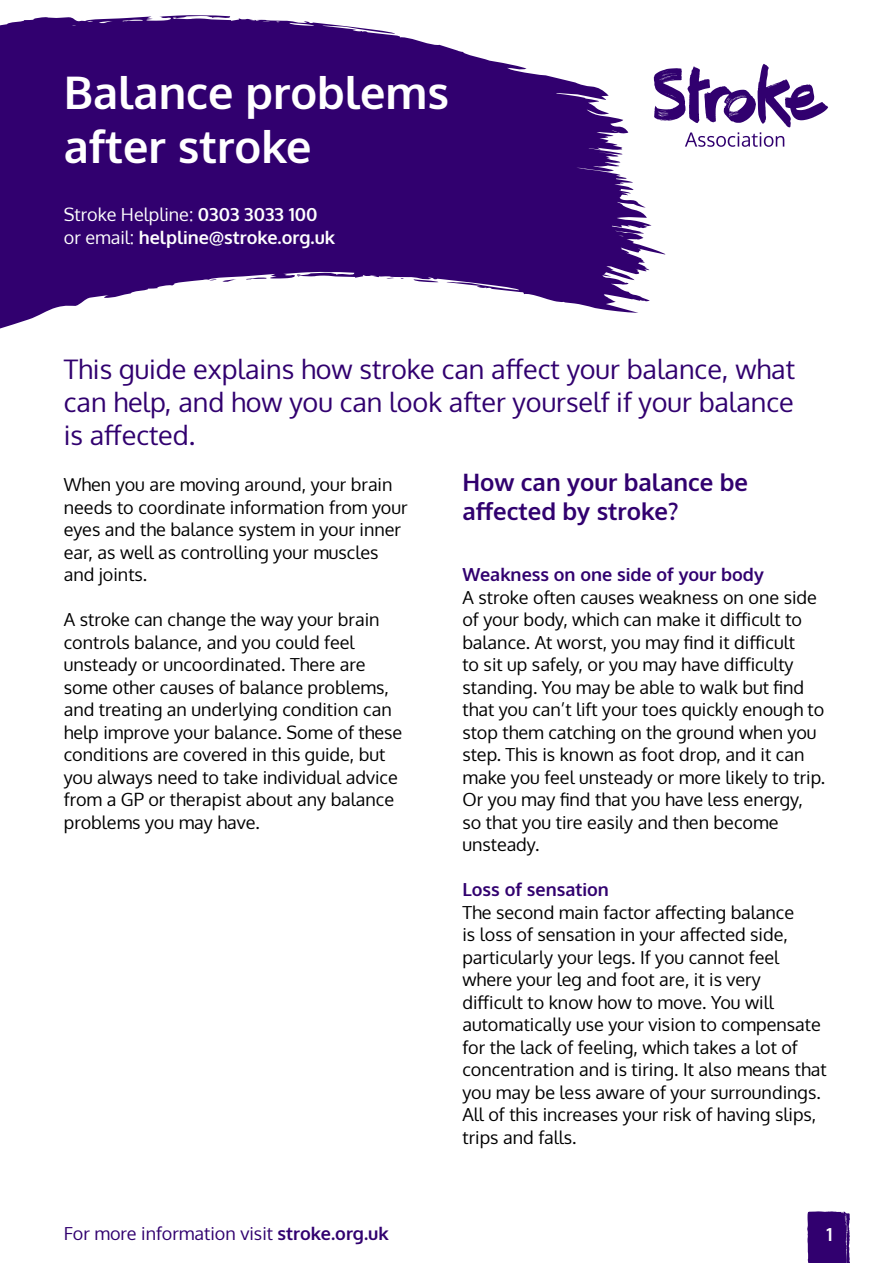
<style>
.page{position:relative;width:893px;height:1263px;background:#fff}
.page>*{position:absolute;margin:0;border:0;box-sizing:border-box;transform-origin:0 0}
.t1{font:700 45px/54px "Oxygen";color:#fff}
.t2{font:27px/33px "Oxygen";color:#31006f;text-align:justify}
.t3{font:700 24px/28.5px "Oxygen";color:#31006f}
.t4{font:18px/22.5px "Oxygen";color:#000}
.t5{font:700 18px/22.5px "Oxygen";color:#fff}
.t6{font:700 18px "Oxygen";color:#31006f}
.t7{font:18px "Oxygen";color:#31006f}
.s1{font-weight:400}
.s2{font-weight:700}
</style>
<div class="page">
<svg style="left:807px;top:1211px;width:43px;height:52px"></svg>
<svg style="left:670px;top:64px;width:158px;height:83px"></svg>
<svg style="left:0;top:15px;width:670px;height:314px;fill:#31006f"></svg>
<h1 class="t1" style="left:64px;top:67px;width:387px">Balance problems after stroke</h1>
<p class="t5" style="left:64px;top:204px;width:273px"><span class="s1">Stroke Helpline:</span> 0303 3033 100 <span class="s1">or email:</span> helpline@stroke.org.uk</p>
<h2 class="t2" style="left:64px;top:353px;width:733px">This guide explains how stroke can affect your balance, what can help, and how you can look after yourself if your balance is affected.</h2>
<p class="t4" style="left:64px;top:474px;width:345px">When you are moving around, your brain needs to coordinate information from your eyes and the balance system in your inner ear, as well as controlling your muscles and joints.</p>
<p class="t4" style="left:64px;top:609px;width:340px">A stroke can change the way your brain controls balance, and you could feel unsteady or uncoordinated. There are some other causes of balance problems, and treating an underlying condition can help improve your balance. Some of these conditions are covered in this guide, but you always need to take individual advice from a GP or therapist about any balance problems you may have.</p>
<h3 class="t3" style="left:462px;top:469px;width:287px">How can your balance be affected by stroke?</h3>
<p class="t6" style="left:462px;top:563px;width:303px">Weakness on one side of your body</p>
<p class="t4" style="left:462px;top:586px;width:364px">A stroke often causes weakness on one side of your body, which can make it difficult to balance. At worst, you may find it difficult<br>to sit up safely, or you may have difficulty standing. You may be able to walk but find that you can’t lift your toes quickly enough to stop them catching on the ground when you step. This is known as foot drop, and it can make you feel unsteady or more likely to trip.<br>Or you may find that you have less energy, so that you tire easily and then become unsteady.</p>
<p class="t6" style="left:462px;top:878px;width:148px">Loss of sensation</p>
<p class="t4" style="left:462px;top:901px;width:366px">The second main factor affecting balance<br>is loss of sensation in your affected side, particularly your legs. If you cannot feel where your leg and foot are, it is very<br>difficult to know how to move. You will automatically use your vision to compensate for the lack of feeling, which takes a lot of concentration and is tiring. It also means that you may be less aware of your surroundings.<br>All of this increases your risk of having slips, trips and falls.</p>
<p class="t7" style="left:64px;top:1221px;width:326px">For more information visit <span class="s2">stroke.org.uk</span></p>
<p class="t5" style="left:826px;top:1223px;width:8px">1</p>
</div>
